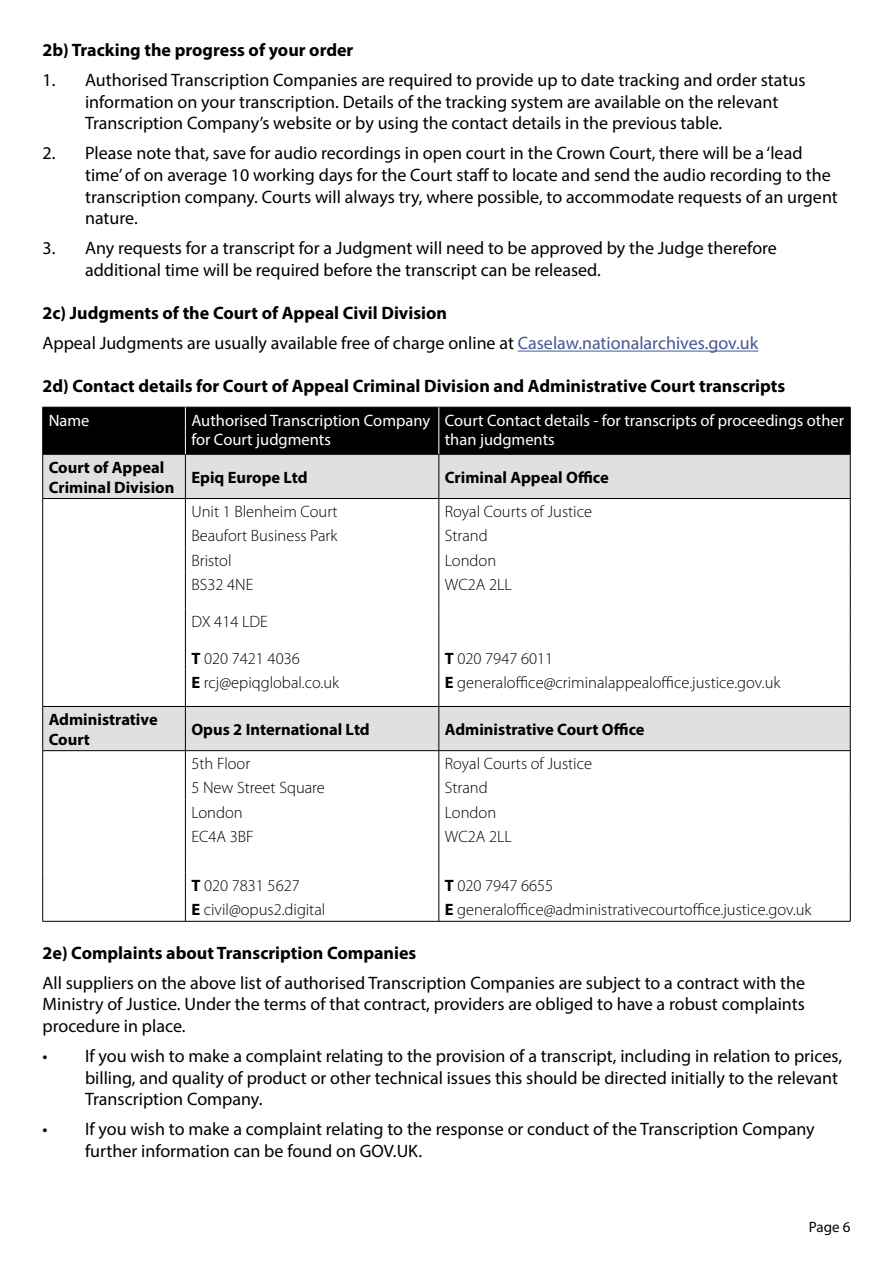
<style>
.page{position:relative;width:893px;height:1263px;background:#fff}
.page>*{position:absolute;margin:0;border:0;box-sizing:border-box;transform-origin:0 0}
.t1{font:18px/21.6px "Myriad Pro";color:#000}
.t2{font:700 18px "Myriad Pro";color:#000}
.t3{font:300 16.5px "Myriad Pro";color:#000}
.t4{font:700 16.5px/19.8px "Myriad Pro";color:#000}
.t5{font:16.5px/19.8px "Myriad Pro";color:#fff}
.t6{font:15px "Myriad Pro";color:#000}
.s1{color:#465792}
.s2{font-weight:700}
</style>
<div class="page">
<hr style="left:518px;top:351px;width:240px;height:1px;background:#465792">
<div style="left:43px;top:408px;width:807px;height:46px;background:#000"></div>
<svg style="left:43px;top:455px;width:807px;height:295px"></svg>
<hr style="left:43px;top:407px;width:142px;height:1px;background:#000">
<hr style="left:42px;top:407px;width:1px;height:47px;background:#000">
<hr style="left:185px;top:407px;width:254px;height:1px;background:#000">
<hr style="left:439px;top:407px;width:411px;height:1px;background:#000">
<hr style="left:850px;top:407px;width:1px;height:47px;background:#000">
<hr style="left:43px;top:454px;width:142px;height:1px;background:#000">
<hr style="left:42px;top:454px;width:1px;height:44px;background:#000">
<hr style="left:185px;top:454px;width:254px;height:1px;background:#000">
<hr style="left:185px;top:454px;width:1px;height:44px;background:#000">
<hr style="left:439px;top:454px;width:411px;height:1px;background:#000">
<hr style="left:439px;top:454px;width:1px;height:44px;background:#000">
<hr style="left:850px;top:454px;width:1px;height:44px;background:#000">
<hr style="left:43px;top:498px;width:142px;height:1px;background:#000">
<hr style="left:185px;top:498px;width:254px;height:1px;background:#000">
<hr style="left:439px;top:498px;width:411px;height:1px;background:#000">
<svg style="left:42px;top:499px;width:1px;height:207px"></svg>
<svg style="left:185px;top:499px;width:1px;height:207px"></svg>
<svg style="left:439px;top:499px;width:1px;height:207px"></svg>
<svg style="left:850px;top:499px;width:1px;height:207px"></svg>
<hr style="left:43px;top:706px;width:142px;height:1px;background:#000">
<hr style="left:42px;top:707px;width:1px;height:43px;background:#000">
<hr style="left:185px;top:706px;width:254px;height:1px;background:#000">
<hr style="left:185px;top:707px;width:1px;height:43px;background:#000">
<hr style="left:439px;top:706px;width:411px;height:1px;background:#000">
<hr style="left:439px;top:707px;width:1px;height:43px;background:#000">
<hr style="left:850px;top:707px;width:1px;height:43px;background:#000">
<hr style="left:43px;top:750px;width:142px;height:1px;background:#000">
<hr style="left:185px;top:750px;width:254px;height:1px;background:#000">
<hr style="left:439px;top:750px;width:411px;height:1px;background:#000">
<svg style="left:42px;top:751px;width:1px;height:170px"></svg>
<svg style="left:185px;top:751px;width:1px;height:170px"></svg>
<svg style="left:439px;top:751px;width:1px;height:170px"></svg>
<svg style="left:850px;top:751px;width:1px;height:170px"></svg>
<hr style="left:43px;top:921px;width:142px;height:1px;background:#000">
<hr style="left:185px;top:921px;width:254px;height:1px;background:#000">
<hr style="left:439px;top:921px;width:411px;height:1px;background:#000">
<hr style="left:185px;top:407px;width:1px;height:47px;background:#fff">
<hr style="left:438px;top:407px;width:1px;height:47px;background:#fff">
<p class="t2" style="left:43px;top:38px;width:312px">2b) Tracking the progress of your order</p>
<p class="t1" style="left:85px;top:69px;width:722px;text-indent:-43px">1. Authorised Transcription Companies are required to provide up to date tracking and order status information on your transcription. Details of the tracking system are available on the relevant<br>Transcription Company’s website or by using the contact details in the previous table.</p>
<p class="t1" style="left:85px;top:142px;width:754px;text-indent:-43px">2. Please note that, save for audio recordings in open court in the Crown Court, there will be a ‘lead time’ of on average 10 working days for the Court staff to locate and send the audio recording to the transcription company. Courts will always try, where possible, to accommodate requests of an urgent nature.</p>
<p class="t1" style="left:85px;top:237px;width:693px;text-indent:-43px">3. Any requests for a transcript for a Judgment will need to be approved by the Judge therefore additional time will be required before the transcript can be released.</p>
<p class="t2" style="left:43px;top:301px;width:406px">2c) Judgments of the Court of Appeal Civil Division</p>
<p class="t1" style="left:43px;top:332px;width:717px">Appeal Judgments are usually available free of charge online at <span class="s1">Caselaw.nationalarchives.gov.uk</span></p>
<p class="t2" style="left:43px;top:375px;width:744px">2d) Contact details for Court of Appeal Criminal Division and Administrative Court transcripts</p>
<p class="t5" style="left:49px;top:410px;width:42px">Name</p>
<p class="t5" style="left:191px;top:410px;width:240px">Authorised Transcription Company for Court judgments</p>
<p class="t5" style="left:445px;top:410px;width:401px">Court Contact details - for transcripts of proceedings other than judgments</p>
<p class="t4" style="left:49px;top:457px;width:127px">Court of Appeal<br>Criminal Division</p>
<p class="t4" style="left:191px;top:467px;width:118px">Epiq Europe Ltd</p>
<p class="t4" style="left:445px;top:467px;width:166px">Criminal Appeal Office</p>
<p class="t3" style="left:191px;top:502px;width:148px">Unit 1 Blenheim Court</p>
<p class="t3" style="left:445px;top:502px;width:149px">Royal Courts of Justice</p>
<p class="t3" style="left:191px;top:527px;width:148px">Beaufort Business Park</p>
<p class="t3" style="left:445px;top:527px;width:44px">Strand</p>
<p class="t3" style="left:191px;top:551px;width:42px">Bristol</p>
<p class="t3" style="left:445px;top:551px;width:53px">London</p>
<p class="t3" style="left:191px;top:575px;width:63px">BS32 4NE</p>
<p class="t3" style="left:445px;top:575px;width:69px">WC2A 2LL</p>
<p class="t3" style="left:191px;top:612px;width:78px">DX 414 LDE</p>
<p class="t3" style="left:191px;top:649px;width:110px"><span class="s2">T</span> 020 7421 4036</p>
<p class="t3" style="left:445px;top:649px;width:110px"><span class="s2">T</span> 020 7947 6011</p>
<p class="t3" style="left:191px;top:673px;width:149px"><span class="s2">E</span> rcj@epiqglobal.co.uk</p>
<p class="t3" style="left:445px;top:673px;width:337px"><span class="s2">E</span> generaloffice@criminalappealoffice.justice.gov.uk</p>
<p class="t4" style="left:49px;top:709px;width:110px">Administrative<br>Court</p>
<p class="t4" style="left:191px;top:719px;width:180px">Opus 2 International Ltd</p>
<p class="t4" style="left:445px;top:719px;width:201px">Administrative Court Office</p>
<p class="t3" style="left:191px;top:754px;width:60px">5th Floor</p>
<p class="t3" style="left:445px;top:754px;width:149px">Royal Courts of Justice</p>
<p class="t3" style="left:191px;top:779px;width:135px">5 New Street Square</p>
<p class="t3" style="left:445px;top:779px;width:44px">Strand</p>
<p class="t3" style="left:191px;top:803px;width:53px">London</p>
<p class="t3" style="left:445px;top:803px;width:53px">London</p>
<p class="t3" style="left:191px;top:827px;width:64px">EC4A 3BF</p>
<p class="t3" style="left:445px;top:827px;width:69px">WC2A 2LL</p>
<p class="t3" style="left:191px;top:876px;width:110px"><span class="s2">T</span> 020 7831 5627</p>
<p class="t3" style="left:445px;top:876px;width:110px"><span class="s2">T</span> 020 7947 6655</p>
<p class="t3" style="left:191px;top:901px;width:135px"><span class="s2">E</span> civil@opus2.digital</p>
<p class="t3" style="left:445px;top:901px;width:368px"><span class="s2">E</span> generaloffice@administrativecourtoffice.justice.gov.uk</p>
<p class="t2" style="left:43px;top:941px;width:375px">2e) Complaints about Transcription Companies</p>
<p class="t1" style="left:43px;top:972px;width:764px;text-align:justify">All suppliers on the above list of authorised Transcription Companies are subject to a contract with the Ministry of Justice. Under the terms of that contract, providers are obliged to have a robust complaints procedure in place.</p>
<p class="t1" style="left:85px;top:1045px;width:758px;text-indent:-43px">• If you wish to make a complaint relating to the provision of a transcript, including in relation to prices, billing, and quality of product or other technical issues this should be directed initially to the relevant<br>Transcription Company.</p>
<p class="t1" style="left:85px;top:1118px;width:731px;text-indent:-43px">• If you wish to make a complaint relating to the response or conduct of the Transcription Company further information can be found on GOV.UK.</p>
<p class="t6" style="left:809px;top:1217px;width:43px">Page 6</p>
</div>
